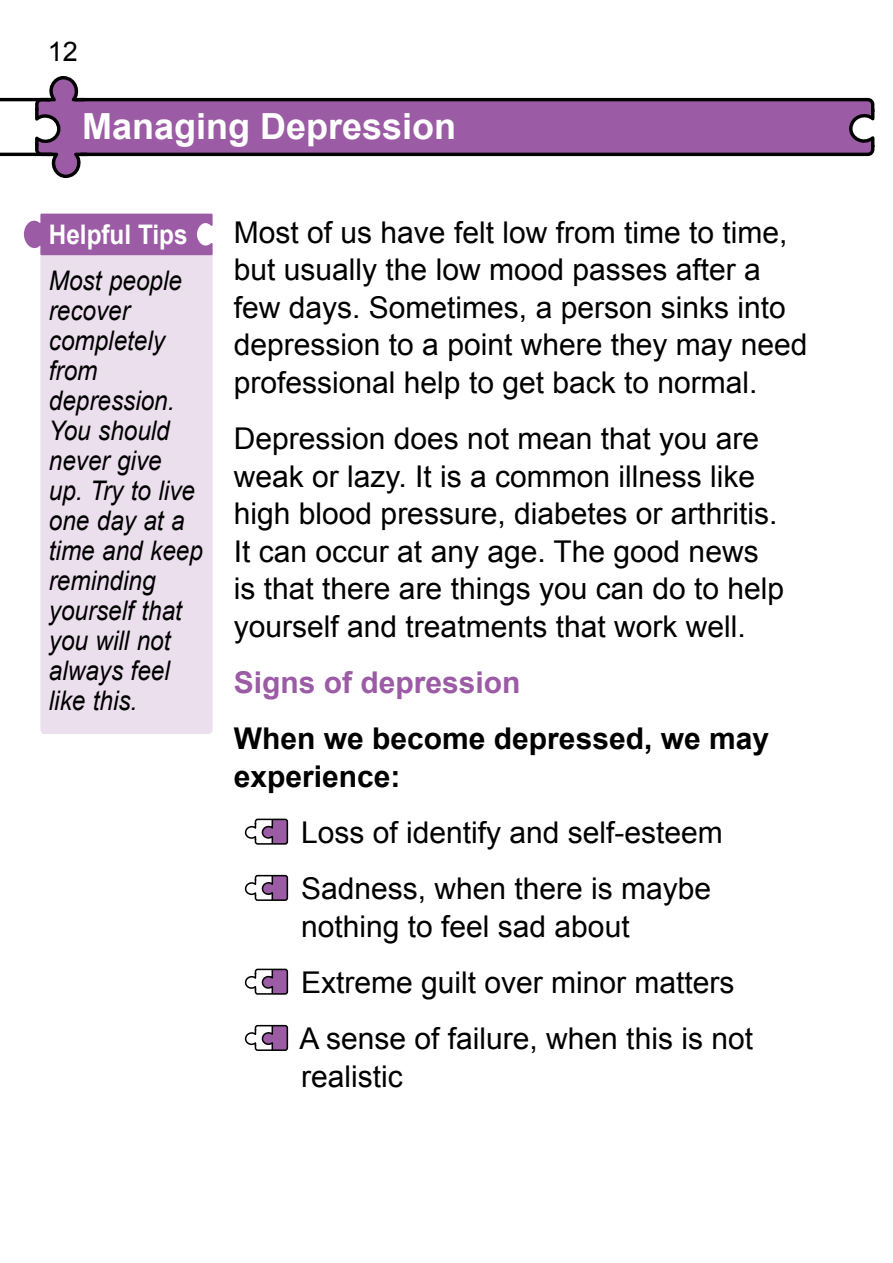
<style>
.page{position:relative;width:893px;height:1263px;background:#fff}
.page>*{position:absolute;margin:0;border:0;box-sizing:border-box;transform-origin:0 0}
.t1{font:700 36px "Arial";color:#fff}
.t2{font:30px/37.5px "Arial";color:#000}
.t3{font:700 30px/37.5px "Arial";color:#000}
.t4{font:700 30px "Arial";color:#9b5ba5}
.t5{font:italic 27px/30px "Arial";color:#000;scale:.9 1}
.t6{font:700 27px "Arial";color:#fff;scale:.9 1}
.t7{font:27px "Arial";color:#000}
</style>
<div class="page">
<hr style="left:0;top:98px;width:50px;height:3px;background:#000">
<hr style="left:0;top:153px;width:50px;height:3px;background:#000">
<svg style="left:49px;top:76px;width:32px;height:103px"></svg>
<svg style="left:33px;top:96px;width:842px;height:62px;background:#905d98"></svg>
<svg style="left:245px;top:818px;width:44px;height:27px"></svg>
<svg style="left:245px;top:874px;width:44px;height:27px"></svg>
<svg style="left:245px;top:968px;width:44px;height:27px"></svg>
<svg style="left:245px;top:1024px;width:44px;height:27px"></svg>
<div style="left:40px;top:256px;width:173px;height:478px;background:#ebdeed"></div>
<svg style="left:23px;top:213px;width:190px;height:43px;background:#a66dae"></svg>
<p class="t7" style="left:48px;top:34px;width:32px">12</p>
<p class="t1" style="left:82px;top:102px;width:376px">Managing Depression</p>
<p class="t6" style="left:49px;top:217px;width:156px">Helpful Tips</p>
<p class="t5" style="left:49px;top:266px;width:173px">Most people recover completely from depression.<br>You should never give<br>up. Try to live one day at a time and keep reminding yourself that you will not always feel like this.</p>
<p class="t2" style="left:234px;top:214px;width:575px">Most of us have felt low from time to time, but usually the low mood passes after a few days. Sometimes, a person sinks into depression to a point where they may need professional help to get back to normal.</p>
<p class="t2" style="left:234px;top:420px;width:552px">Depression does not mean that you are weak or lazy. It is a common illness like high blood pressure, diabetes or arthritis.<br>It can occur at any age. The good news is that there are things you can do to help yourself and treatments that work well.</p>
<p class="t4" style="left:234px;top:662px;width:288px">Signs of depression</p>
<p class="t3" style="left:234px;top:721px;width:537px">When we become depressed, we may experience:</p>
<p class="t2" style="left:301px;top:805px;width:423px;line-height:56.4px">Loss of identify and self-esteem<br>Sadness, when there is maybe</p>
<p class="t2" style="left:299px;top:898px;width:455px;line-height:56.4px">nothing to feel sad about<br>Extreme guilt over minor matters<br>A sense of failure, when this is not</p>
<p class="t2" style="left:301px;top:1058px;width:103px">realistic</p>
</div>
